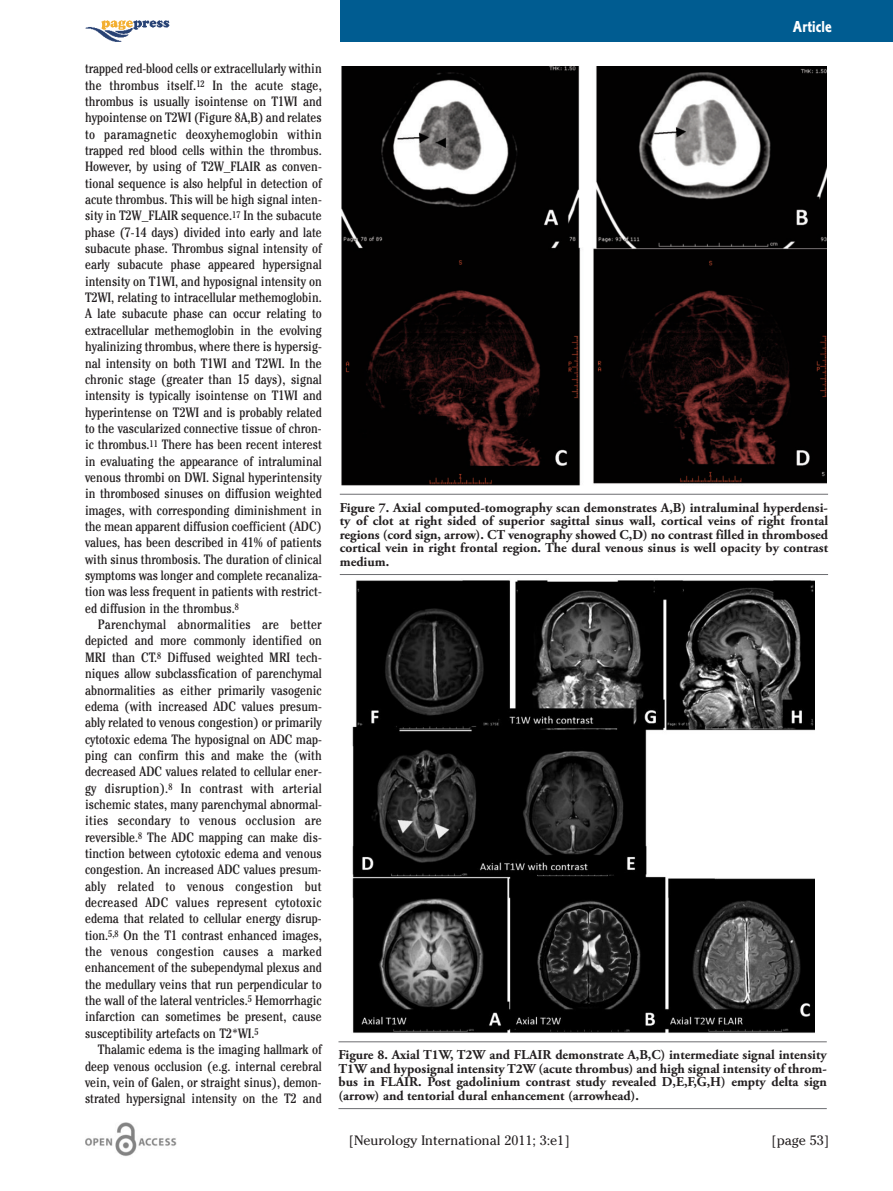
<style>
.page{position:relative;width:893px;height:1191px;background:#fff}
.page>*{position:absolute;margin:0;border:0;box-sizing:border-box;transform-origin:0 0}
.t1{font:16.5px "Corinthian Bold Condensed Plain";color:#fff}
.t2{font:condensed 13.5px/16.4px "Cheltenham";color:#231f20;text-align:justify}
.t3{font:700 13.5px/13.5px "Adobe Garamond Pro";color:#231f20;text-align:justify}
.t4{font:13.5px "Cheltenham";color:#231f20}
</style>
<div class="page">
<div style="left:340px;top:0;width:553px;height:42px;background:#005c91"></div>
<img style="left:85px;top:1123px;width:92px;height:33px">
<img style="left:85px;top:20px;width:84px;height:22px">
<img style="left:342px;top:66px;width:485px;height:420px">
<hr style="left:340px;top:494px;width:488px;height:1px;background:#6c6d70">
<hr style="left:340px;top:574px;width:488px;height:1px;background:#6c6d70">
<img style="left:352px;top:580px;width:463px;height:453px">
<hr style="left:338px;top:1041px;width:489px;height:1px;background:#6c6d70">
<hr style="left:338px;top:1108px;width:489px;height:1px;background:#6c6d70">
<p class="t2" style="left:85px;top:62px;width:238px">trapped red-blood cells or extracellularly within the thrombus itself.<sup>12</sup> In the acute stage, thrombus is usually isointense on T1WI and hypointense on T2WI (Figure 8A,B) and relates to paramagnetic deoxyhemoglobin within trapped red blood cells within the thrombus.<br>However, by using of T2W_FLAIR as conven&shy;tional sequence is also helpful in detection of acute thrombus. This will be high signal inten&shy;sity in T2W_FLAIR sequence.<sup>17</sup> In the subacute phase (7-14 days) divided into early and late subacute phase. Thrombus signal intensity of early subacute phase appeared hypersignal intensity on T1WI, and hyposignal intensity on T2WI, relating to intracellular methemoglobin.<br>A late subacute phase can occur relating to extracellular methemoglobin in the evolving hyalinizing thrombus, where there is hypersig&shy;nal intensity on both T1WI and T2WI. In the chronic stage (greater than 15 days), signal intensity is typically isointense on T1WI and hyperintense on T2WI and is probably related to the vascularized connective tissue of chron&shy;ic thrombus.<sup>11</sup> There has been recent interest in evaluating the appearance of intraluminal venous thrombi on DWI. Signal hyperintensity in thrombosed sinuses on diffusion weighted images, with corresponding diminishment in the mean apparent diffusion coefficient (ADC) values, has been described in 41% of patients with sinus thrombosis. The duration of clinical symptoms was longer and complete recanaliza&shy;tion was less frequent in patients with restrict&shy;ed diffusion in the thrombus.<sup>8</sup></p>
<p class="t2" style="left:85px;top:617px;width:238px;text-indent:13px">Parenchymal abnormalities are better depicted and more commonly identified on MRI than CT.<sup>8</sup> Diffused weighted MRI tech&shy;niques allow subclassfication of parenchymal abnormalities as either primarily vasogenic edema (with increased ADC values presum&shy;ably related to venous congestion) or primarily cytotoxic edema The hyposignal on ADC map&shy;ping can confirm this and make the (with decreased ADC values related to cellular ener&shy;gy disruption).<sup>8</sup> In contrast with arterial ischemic states, many parenchymal abnormal&shy;ities secondary to venous occlusion are reversible.<sup>8</sup> The ADC mapping can make dis&shy;tinction between cytotoxic edema and venous congestion. An increased ADC values presum&shy;ably related to venous congestion but decreased ADC values represent cytotoxic edema that related to cellular energy disrup&shy;tion.<sup>5,8</sup> On the T1 contrast enhanced images, the venous congestion causes a marked enhancement of the subependymal plexus and the medullary veins that run perpendicular to the wall of the lateral ventricles.<sup>5</sup> Hemorrhagic infarction can sometimes be present, cause susceptibility artefacts on T2*WI.<sup>5</sup></p>
<p class="t2" style="left:85px;top:1042px;width:238px;text-indent:13px">Thalamic edema is the imaging hallmark of deep venous occlusion (e.g. internal cerebral vein, vein of Galen, or straight sinus), demon&shy;strated hypersignal intensity on the T2 and</p>
<p class="t1" style="left:793px;top:21px;width:40px">Article</p>
<p class="t3" style="left:340px;top:502px;width:490px">Figure 7. Axial computed-tomography scan demonstrates A,B) intraluminal hyperdensi&shy;ty of clot at right sided of superior sagittal sinus wall, cortical veins of right frontal regions (cord sign, arrow). CT venography showed C,D) no contrast filled in thrombosed cortical vein in right frontal region. The dural venous sinus is well opacity by contrast medium.</p>
<p class="t3" style="left:338px;top:1049px;width:490px">Figure 8. Axial T1W, T2W and FLAIR demonstrate A,B,C) intermediate signal intensity T1W and hyposignal intensity T2W (acute thrombus) and high signal intensity of throm&shy;bus in FLAIR. Post gadolinium contrast study revealed D,E,F,G,H) empty delta sign (arrow) and tentorial dural enhancement (arrowhead).</p>
<p class="t4" style="left:349px;top:1132px;width:222px">[Neurology International 2011; 3:e1]</p>
<p class="t4" style="left:771px;top:1132px;width:59px">[page 53]</p>
</div>
